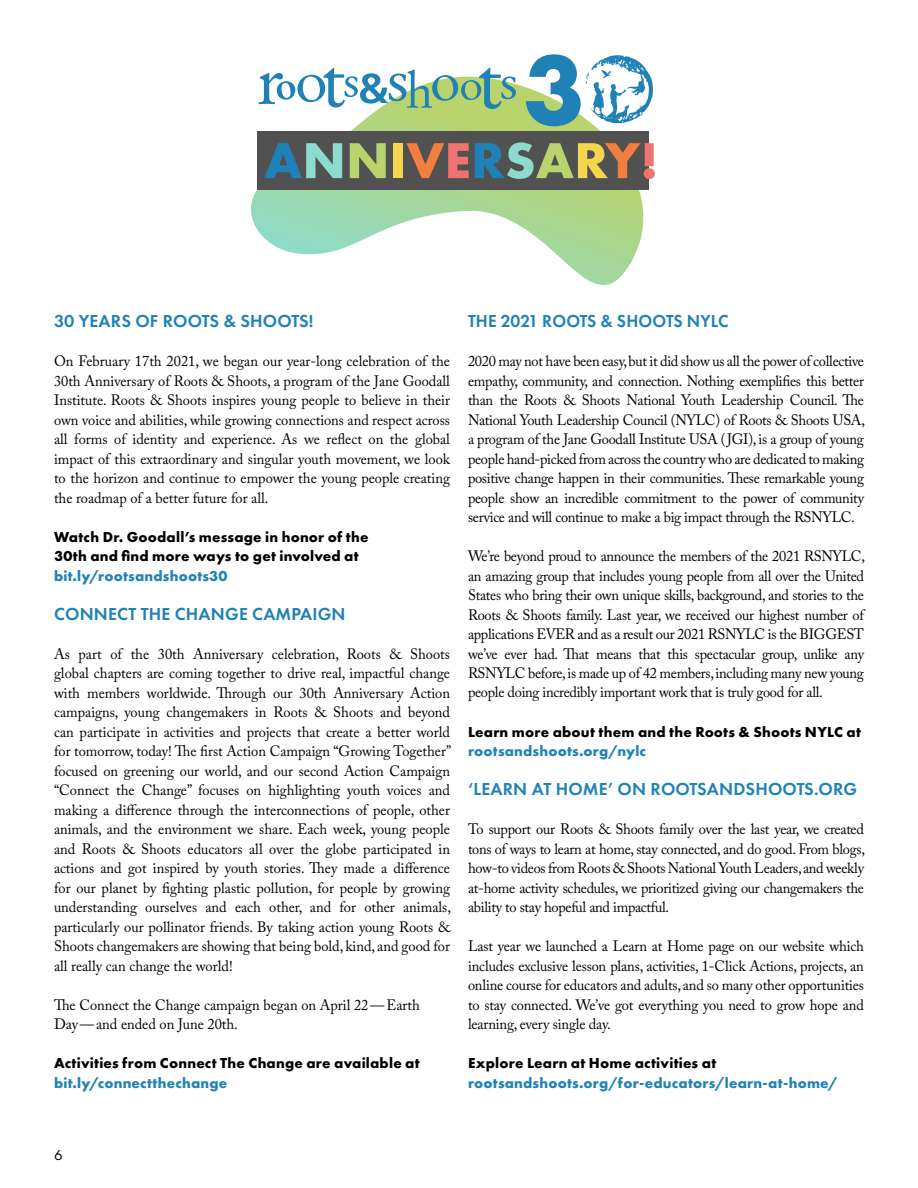
<style>
.page{position:relative;width:918px;height:1188px;background:#fff}
.page>*{position:absolute;margin:0;border:0;box-sizing:border-box;transform-origin:0 0}
.t1{font:700 103.2px "Futura PT";color:#1f81b5}
.t2{font:700 52.35px "Futura PT";color:#1f81b5}
.t3{font:600 18px "Futura PT";letter-spacing:.01em;color:#2082b5}
.t4{font:600 18px "Futura PT";letter-spacing:.01em;color:#2082b5;scale:.96 1}
.t5{font:15px/19.5px "Adobe Caslon Pro";letter-spacing:-.01em;color:#000;text-align:justify;scale:.96 1}
.t6{font:700 15px/19.5px "Futura PT";letter-spacing:.015em;color:#000}
.t7{font:700 15px "Futura PT";letter-spacing:.01em;color:#2082b5}
.t8{font:15px "Futura PT";color:#000}
.s1{color:#8ddbcc}
.s2{color:#b9d36d}
.s3{color:#f3d54e}
.s4{color:#f27f40}
.s5{color:#ef746f}
</style>
<div class="page">
<svg style="left:251px;top:82px;width:393px;height:203px"></svg>
<svg style="left:259px;top:68px;width:257px;height:41px"></svg>
<svg style="left:586px;top:55px;width:67px;height:68px"></svg>
<div style="left:257px;top:131px;width:392px;height:59px;background:#515151"></div>
<h1 class="t1" style="left:523px;top:24px;width:63px">3</h1>
<h2 class="t2" style="left:264px;top:127px;width:396px">A<span class="s1">N</span><span class="s2">N</span><span class="s3">I</span><span class="s4">V</span><span class="s5">E</span>R<span class="s1">S</span><span class="s2">A</span><span class="s3">R</span><span class="s4">Y</span><span class="s5">!</span></h2>
<p class="t3" style="left:54px;top:310px;width:261px">30 YEARS OF ROOTS &amp; SHOOTS!</p>
<p class="t5" style="left:54px;top:351px;width:414px">On February 17th 2021, we began our year-long celebration of the 30th Anniversary of Roots &amp; Shoots, a program of the Jane Goodall Institute. Roots &amp; Shoots inspires young people to believe in their own voice and abilities, while growing connections and respect across all forms of identity and experience. As we reflect on the global impact of this extraordinary and singular youth movement, we look to the horizon and continue to empower the young people creating the roadmap of a better future for all.</p>
<p class="t6" style="left:54px;top:526px;width:316px">Watch Dr. Goodall’s message in honor of the<br>30th and find more ways to get involved at</p>
<p class="t7" style="left:54px;top:566px;width:175px">bit.ly/rootsandshoots30</p>
<p class="t3" style="left:54px;top:602px;width:293px">CONNECT THE CHANGE CAMPAIGN</p>
<p class="t5" style="left:54px;top:644px;width:416px">As part of the 30th Anniversary celebration, Roots &amp; Shoots global chapters are coming together to drive real, impactful change with members worldwide. Through our 30th Anniversary Action campaigns, young changemakers in Roots &amp; Shoots and beyond can participate in activities and projects that create a better world for tomorrow, today! The first Action Campaign “Growing Together” focused on greening our world, and our second Action Campaign “Connect the Change” focuses on highlighting youth voices and making a difference through the interconnections of people, other animals, and the environment we share. Each week, young people and Roots &amp; Shoots educators all over the globe participated in actions and got inspired by youth stories. They made a difference for our planet by fighting plastic pollution, for people by growing understanding ourselves and each other, and for other animals, particularly our pollinator friends. By taking action young Roots &amp; Shoots changemakers are showing that being bold, kind, and good for all really can change the world!</p>
<p class="t5" style="left:54px;top:995px;width:383px">The Connect the Change campaign began on April 22—Earth<br>Day—and ended on June 20th.</p>
<p class="t6" style="left:54px;top:1053px;width:367px">Activities from Connect The Change are available at</p>
<p class="t7" style="left:54px;top:1073px;width:175px">bit.ly/connectthechange</p>
<p class="t4" style="left:468px;top:310px;width:273px">THE 2021 ROOTS &amp; SHOOTS NYLC</p>
<p class="t5" style="left:468px;top:351px;width:415px">2020 may not have been easy, but it did show us all the power of collective empathy, community, and connection. Nothing exemplifies this better than the Roots &amp; Shoots National Youth Leadership Council. The National Youth Leadership Council (NYLC) of Roots &amp; Shoots USA, a program of the Jane Goodall Institute USA (JGI), is a group of young people hand-picked from across the country who are dedicated to making positive change happen in their communities. These remarkable young people show an incredible commitment to the power of community service and will continue to make a big impact through the RSNYLC.</p>
<p class="t5" style="left:468px;top:546px;width:415px">We’re beyond proud to announce the members of the 2021 RSNYLC, an amazing group that includes young people from all over the United States who bring their own unique skills, background, and stories to the Roots &amp; Shoots family. Last year, we received our highest number of applications EVER and as a result our 2021 RSNYLC is the BIGGEST we’ve ever had. That means that this spectacular group, unlike any RSNYLC before, is made up of 42 members, including many new young people doing incredibly important work that is truly good for all.</p>
<p class="t6" style="left:468px;top:721px;width:395px">Learn more about them and the Roots &amp; Shoots NYLC at</p>
<p class="t7" style="left:468px;top:741px;width:180px">rootsandshoots.org/nylc</p>
<p class="t3" style="left:468px;top:778px;width:391px">‘LEARN AT HOME’ ON ROOTSANDSHOOTS.ORG</p>
<p class="t5" style="left:468px;top:819px;width:415px">To support our Roots &amp; Shoots family over the last year, we created tons of ways to learn at home, stay connected, and do good. From blogs, how-to videos from Roots &amp; Shoots National Youth Leaders, and weekly at-home activity schedules, we prioritized giving our changemakers the ability to stay hopeful and impactful.</p>
<p class="t5" style="left:468px;top:936px;width:414px">Last year we launched a Learn at Home page on our website which includes exclusive lesson plans, activities, 1-Click Actions, projects, an online course for educators and adults, and so many other opportunities to stay connected. We’ve got everything you need to grow hope and learning, every single day.</p>
<p class="t6" style="left:468px;top:1053px;width:250px">Explore Learn at Home activities at</p>
<p class="t7" style="left:468px;top:1073px;width:372px">rootsandshoots.org/for-educators/learn-at-home/</p>
<p class="t8" style="left:54px;top:1147px;width:10px">6</p>
</div>
